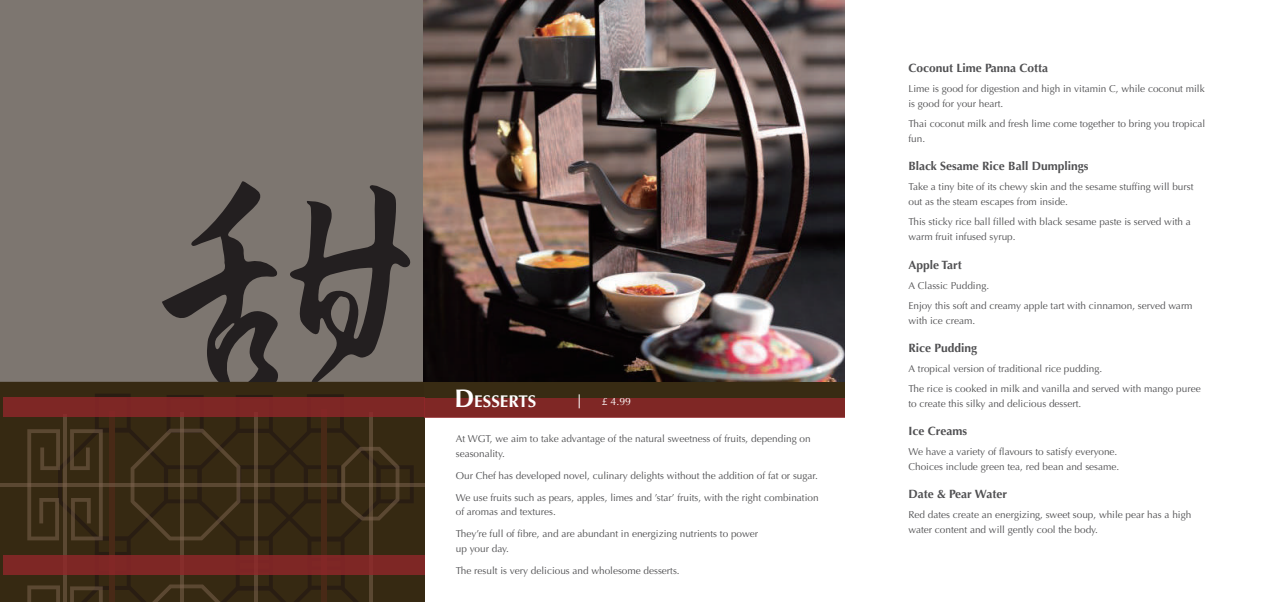
<style>
.page{position:relative;width:1269px;height:602px;background:#fff}
.page>*{position:absolute;margin:0;border:0;box-sizing:border-box;transform-origin:0 0}
.t1{font:700 17px "Optima";color:#fff}
.t2{font:700 12px "Optima";color:#505052}
.t3{font:10.5px "Optima";color:#fff}
.t4{font:10px/15px "Optima";color:#505052}
.s1{font-size:25.5px}
</style>
<div class="page">
<img style="left:0;top:0;width:424px;height:601px">
<div style="left:424px;top:381px;width:420px;height:36px;background:#382b13"></div>
<svg style="left:0;top:482px;width:424px;height:4px"></svg>
<svg style="left:27px;top:181px;width:386px;height:420px;background:#53493d"></svg>
<div style="left:3px;top:554px;width:421px;height:20px;background:#7e2725"></div>
<div style="left:3px;top:397px;width:421px;height:19px;background:#7e2725"></div>
<div style="left:424px;top:398px;width:420px;height:19px;background:#7f2725"></div>
<svg style="left:579px;top:394px;width:1px;height:14px"></svg>
<img style="left:423px;top:0;width:421px;height:381px">
<h1 class="t1" style="left:454px;top:391px;width:83px"><span class="s1">D</span>ESSERTS</h1>
<p class="t3" style="left:601px;top:395px;width:31px">£ 4.99</p>
<p class="t4" style="left:455px;top:431px;width:356px;line-height:14.8px">At WGT, we aim to take advantage of the natural sweetness of fruits, depending on seasonality.</p>
<p class="t4" style="left:455px;top:464px;width:364px;line-height:21.9px">Our Chef has developed novel, culinary delights without the addition of fat or sugar.<br>We use fruits such as pears, apples, limes and ’star’ fruits, with the right combination</p>
<p class="t4" style="left:455px;top:500px;width:304px;line-height:21.9px">of aromas and textures.<br>They’re full of fibre, and are abundant in energizing nutrients to power</p>
<p class="t4" style="left:455px;top:537px;width:225px;line-height:21.9px">up your day.<br>The result is very delicious and wholesome desserts.</p>
<p class="t2" style="left:908px;top:61px;width:141px">Coconut Lime Panna Cotta</p>
<p class="t4" style="left:908px;top:81px;width:298px">Lime is good for digestion and high in vitamin C, while coconut milk is good for your heart.</p>
<p class="t4" style="left:908px;top:116px;width:298px">Thai coconut milk and fresh lime come together to bring you tropical fun.</p>
<p class="t2" style="left:908px;top:159px;width:181px">Black Sesame Rice Ball Dumplings</p>
<p class="t4" style="left:908px;top:179px;width:286px">Take a tiny bite of its chewy skin and the sesame stuffing will burst out as the steam escapes from inside.</p>
<p class="t4" style="left:908px;top:214px;width:284px">This sticky rice ball filled with black sesame paste is served with a warm fruit infused syrup.</p>
<p class="t2" style="left:908px;top:257px;width:55px">Apple Tart</p>
<p class="t4" style="left:908px;top:275px;width:286px;line-height:20px">A Classic Pudding.<br>Enjoy this soft and creamy apple tart with cinnamon, served warm</p>
<p class="t4" style="left:908px;top:312px;width:68px">with ice cream.</p>
<p class="t2" style="left:908px;top:340px;width:70px">Rice Pudding</p>
<p class="t4" style="left:908px;top:358px;width:294px;line-height:20px">A tropical version of traditional rice pudding.<br>The rice is cooked in milk and vanilla and served with mango puree</p>
<p class="t4" style="left:908px;top:395px;width:174px">to create this silky and delicious dessert.</p>
<p class="t2" style="left:908px;top:423px;width:60px">Ice Creams</p>
<p class="t4" style="left:908px;top:443px;width:212px">We have a variety of flavours to satisfy everyone.<br>Choices include green tea, red bean and sesame.</p>
<p class="t2" style="left:908px;top:486px;width:100px">Date &amp; Pear Water</p>
<p class="t4" style="left:908px;top:506px;width:284px">Red dates create an energizing, sweet soup, while pear has a high water content and will gently cool the body.</p>
</div>
